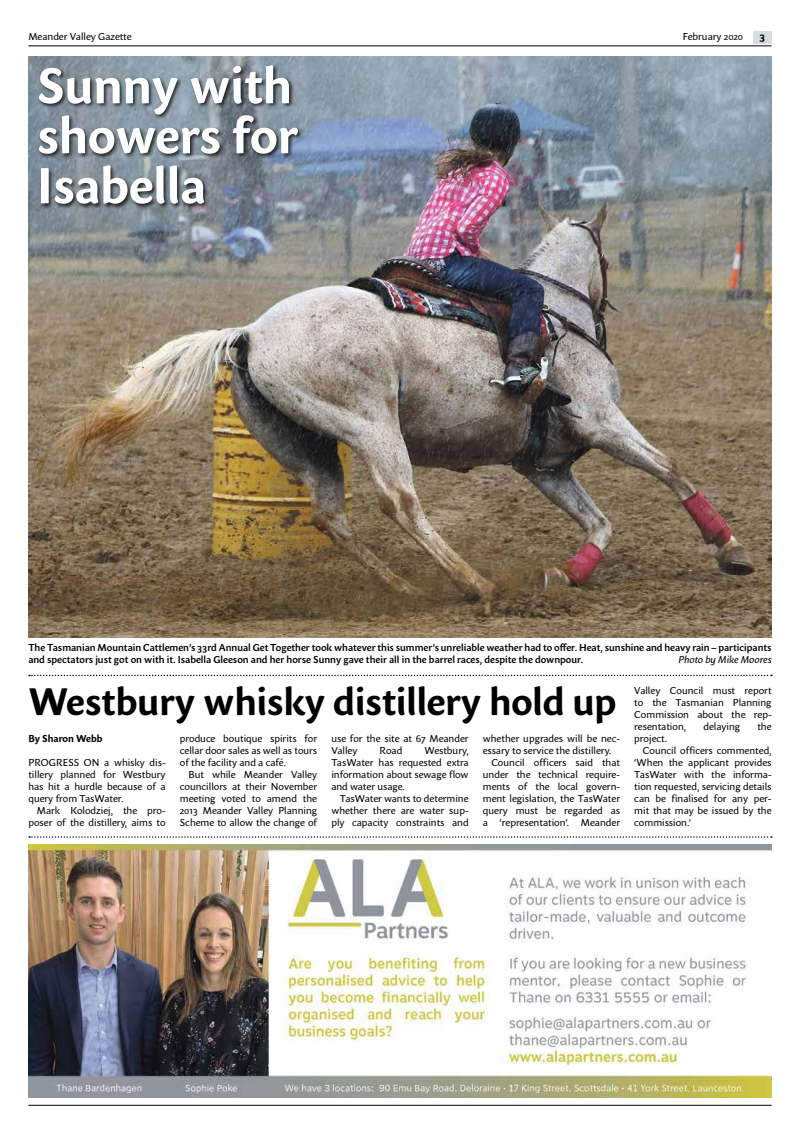
<style>
.page{position:relative;width:800px;height:1134px;background:#fff}
.page>*{position:absolute;margin:0;border:0;box-sizing:border-box;transform-origin:0 0}
.t1{font:700 50px/50px "Sharik Sans";color:#fff}
.t2{font:700 38px "Sharik Sans";color:#000}
.t3{font:700 11px "Sharik Sans";color:#000}
.t4{font:10px/12px "Sharik Sans";color:#000;text-align:justify}
.t5{font:600 10px/12px "Sharik Sans";color:#000}
.t6{font:italic 10px "Sharik Sans";color:#000}
.t7{font:700 10px "Sharik Sans";color:#000}
</style>
<div class="page">
<hr style="left:28px;top:45px;width:743px;height:1px;background:#000">
<div style="left:753px;top:31px;width:18px;height:13px;background:#d4dde2"></div>
<hr style="left:28px;top:1105px;width:743px;height:1px;background:#000">
<img style="left:28px;top:845px;width:743px;height:252px">
<img style="left:28px;top:57px;width:743px;height:581px">
<svg style="left:29px;top:836px;width:742px;height:2px"></svg>
<svg style="left:29px;top:675px;width:742px;height:1px"></svg>
<div style="left:38px;top:64px;width:266px;height:146px;background:#000;opacity:.75"></div>
<p class="t4" style="left:28px;top:30px;width:105px">Meander Valley Gazette</p>
<p class="t4" style="left:682px;top:30px;width:62px">February 2020</p>
<p class="t3" style="left:759px;top:29px;width:7px">3</p>
<h1 class="t1" style="left:37px;top:59px;width:263px">Sunny with showers for<br>Isabella</h1>
<p class="t5" style="left:28px;top:641px;width:744px">The Tasmanian Mountain Cattlemen’s 33rd Annual Get Together took whatever this summer’s unreliable weather had to offer. Heat, sunshine and heavy rain – participants and spectators just got on with it. Isabella Gleeson and her horse Sunny gave their all in the barrel races, despite the downpour.</p>
<p class="t6" style="left:678px;top:653px;width:95px">Photo by Mike Moores</p>
<h2 class="t2" style="left:28px;top:674px;width:589px">Westbury whisky distillery hold up</h2>
<p class="t4" style="left:180px;top:732px;width:139px">produce boutique spirits for cellar door sales as well as tours of the facility and a café.</p>
<p class="t4" style="left:180px;top:768px;width:139px;text-indent:8px">But while Meander Valley councillors at their November meeting voted to amend the 2013 Meander Valley Planning Scheme to allow the change of</p>
<p class="t7" style="left:28px;top:731px;width:76px">By Sharon Webb</p>
<p class="t4" style="left:28px;top:756px;width:139px">PROGRESS ON a whisky dis&shy;tillery planned for Westbury has hit a hurdle because of a query from TasWater.</p>
<p class="t4" style="left:28px;top:804px;width:139px;text-align:right">Mark Kolodziej, the pro&shy;poser of the distillery, aims to</p>
<p class="t4" style="left:331px;top:732px;width:139px">use for the site at 67 Meander<br>Valley</p>
<p class="t4" style="left:482px;top:732px;width:139px">whether upgrades will be nec-</p>
<p class="t4" style="left:482px;top:744px;width:130px">essary to service the distillery.</p>
<p class="t4" style="left:491px;top:756px;width:130px">Council officers said that</p>
<p class="t4" style="left:482px;top:768px;width:139px">under the technical require-</p>
<p class="t4" style="left:482px;top:780px;width:139px">ments of the local govern-</p>
<p class="t4" style="left:482px;top:792px;width:139px">ment legislation, the TasWater</p>
<p class="t4" style="left:482px;top:804px;width:139px">query must be regarded as</p>
<p class="t4" style="left:482px;top:816px;width:139px">a ‘representation’. Meander</p>
<p class="t4" style="left:331px;top:744px;width:139px;text-indent:93px">Westbury, TasWater has requested extra information about sewage flow and water usage.</p>
<p class="t4" style="left:331px;top:792px;width:139px;text-indent:9px">TasWater wants to determine whether there are water sup&shy;ply capacity constraints and</p>
<p class="t4" style="left:379px;top:744px;width:24px">Road</p>
<p class="t4" style="left:634px;top:684px;width:139px">Valley Council must report to the Tasmanian Planning Commission about the rep&shy;resentation,</p>
<p class="t4" style="left:703px;top:720px;width:38px">delaying</p>
<p class="t4" style="left:757px;top:720px;width:16px">the</p>
<p class="t4" style="left:634px;top:732px;width:34px">project.</p>
<p class="t4" style="left:642px;top:744px;width:130px">Council officers commented,</p>
<p class="t4" style="left:634px;top:756px;width:139px">‘When the applicant provides</p>
<p class="t4" style="left:634px;top:768px;width:139px">TasWater with the informa-</p>
<p class="t4" style="left:634px;top:780px;width:139px">tion requested, servicing details</p>
<p class="t4" style="left:634px;top:792px;width:139px">can be finalised for any per-</p>
<p class="t4" style="left:634px;top:804px;width:139px">mit that may be issued by the</p>
<p class="t4" style="left:634px;top:816px;width:58px">commission.’</p>
</div>
